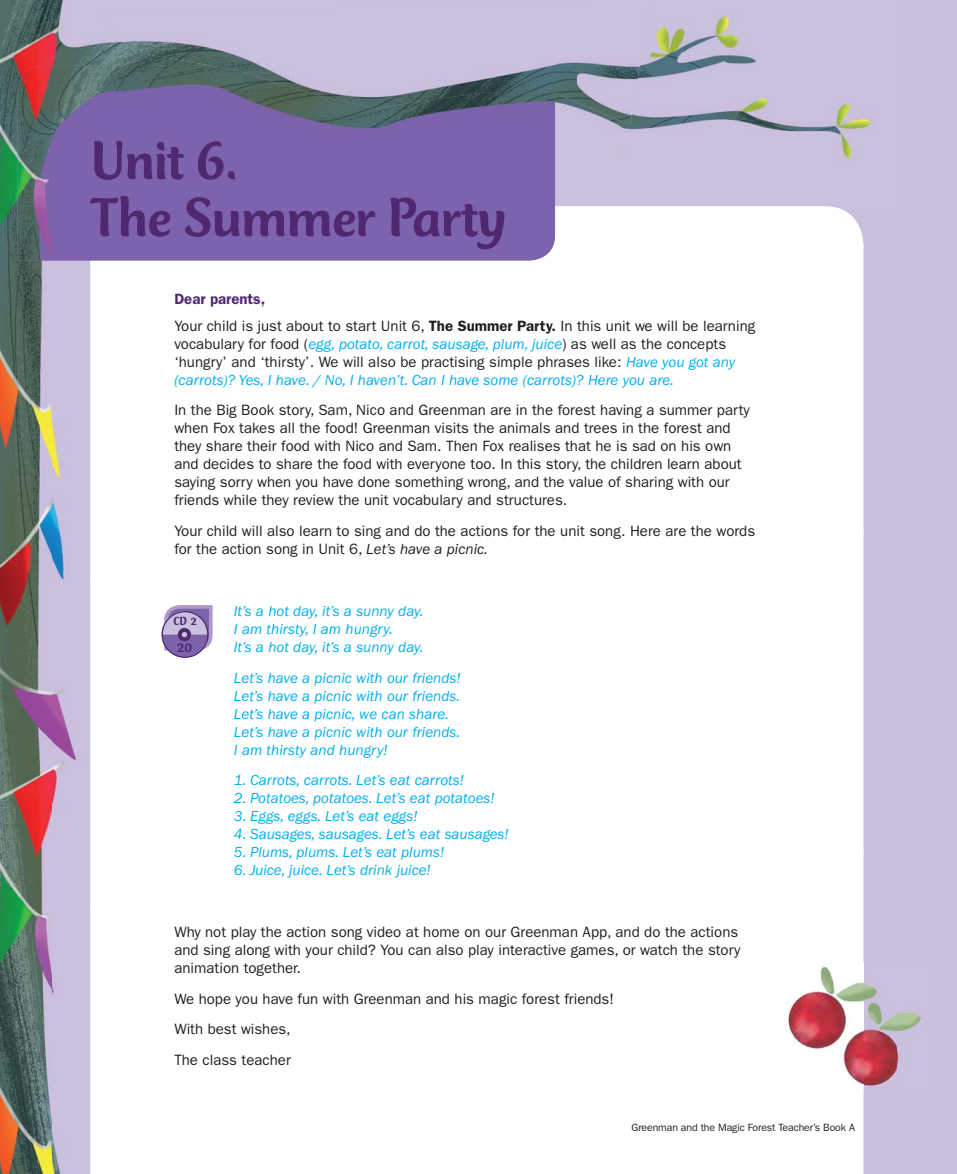
<style>
.page{position:relative;width:957px;height:1174px;background:#fff}
.page>*{position:absolute;margin:0;border:0;box-sizing:border-box;transform-origin:0 0}
.t1{font:500 57px/57px "Club Type Std";letter-spacing:-.01em;color:#50286f}
.t2{font:15px/18px "ITC Franklin Gothic Std";color:#231f20}
.t3{font:italic 15px/18px "ITC Franklin Gothic Std";color:#00aeef}
.t4{font:500 14.7px "Club Type Std";color:#50286f}
.t5{font:500 12.15px "Club Type Std";color:#50286f}
.t6{font:10.5px "ITC Franklin Gothic Std";letter-spacing:-.01em;color:#231f20}
.s1{font-weight:600;color:#50286f}
.s2{font-weight:600}
.s3{font-style:normal;color:#231f20}
.s4{font-style:italic}
</style>
<div class="page">
<div style="left:897px;top:0;width:60px;height:1174px;background:#cbbfde"></div>
<img style="left:0;top:0;width:99px;height:106px">
<img style="left:650px;top:0;width:247px;height:53px">
<img style="left:555px;top:53px;width:342px;height:160px">
<img style="left:0;top:106px;width:52px;height:1068px">
<img style="left:52px;top:260px;width:38px;height:914px">
<div style="left:863px;top:213px;width:34px;height:750px;background:#cbbfde"></div>
<div style="left:863px;top:1089px;width:34px;height:85px;background:#cbbfde"></div>
<img style="left:503px;top:206px;width:360px;height:55px">
<img style="left:18px;top:66px;width:537px;height:194px">
<img style="left:99px;top:0;width:551px;height:125px">
<svg style="left:162px;top:612px;width:45px;height:45px"></svg>
<svg style="left:162px;top:605px;width:51px;height:47px;background:#a390c1"></svg>
<div style="left:162px;top:611px;width:46px;height:47px;border:1px solid #50286f;border-radius:50%"></div>
<img style="left:788px;top:963px;width:139px;height:126px">
<h1 class="t1" style="left:90px;top:137px;width:417px">Unit 6.<br>The Summer Party</h1>
<p class="t2" style="left:174px;top:287px;width:582px;line-height:26.5px"><span class="s1">Dear parents,<br></span>Your child is just about to start Unit 6, <span class="s2">The Summer Party.</span> In this unit we will be learning</p>
<p class="t3" style="left:174px;top:335px;width:562px"><span class="s3">vocabulary for food (</span>egg, potato, carrot, sausage, plum, juice<span class="s3">) as well as the concepts ‘hungry’ and ‘thirsty’. We will also be practising simple phrases like:</span> Have you got any (carrots)? Yes, I have. / No, I haven’t. Can I have some (carrots)? Here you are.</p>
<p class="t2" style="left:174px;top:402px;width:577px">In the Big Book story, Sam, Nico and Greenman are in the forest having a summer party when Fox takes all the food! Greenman visits the animals and trees in the forest and they share their food with Nico and Sam. Then Fox realises that he is sad on his own and decides to share the food with everyone too. In this story, the children learn about saying sorry when you have done something wrong, and the value of sharing with our friends while they review the unit vocabulary and structures.</p>
<p class="t2" style="left:174px;top:523px;width:582px">Your child will also learn to sing and do the actions for the unit song. Here are the words for the action song in Unit 6, <span class="s4">Let’s have a picnic.</span></p>
<p class="t5" style="left:173px;top:616px;width:25px">CD 2</p>
<p class="t4" style="left:177px;top:641px;width:16px">20</p>
<p class="t3" style="left:234px;top:602px;width:191px">It’s a hot day, it’s a sunny day.<br>I am thirsty, I am hungry.<br>It’s a hot day, it’s a sunny day.</p>
<p class="t3" style="left:234px;top:669px;width:228px">Let’s have a picnic with our friends!<br>Let’s have a picnic with our friends.<br>Let’s have a picnic, we can share.<br>Let’s have a picnic with our friends.<br>I am thirsty and hungry!</p>
<p class="t3" style="left:234px;top:772px;width:231px">1. Carrots, carrots. Let’s eat carrots!</p>
<p class="t3" style="left:234px;top:790px;width:262px">2. Potatoes, potatoes. Let’s eat potatoes!</p>
<p class="t3" style="left:234px;top:808px;width:185px">3. Eggs, eggs. Let’s eat eggs!</p>
<p class="t3" style="left:234px;top:826px;width:276px">4. Sausages, sausages. Let’s eat sausages!</p>
<p class="t3" style="left:234px;top:844px;width:212px">5. Plums, plums. Let’s eat plums!</p>
<p class="t3" style="left:234px;top:862px;width:198px">6. Juice, juice. Let’s drink juice!</p>
<p class="t2" style="left:174px;top:923px;width:567px">Why not play the action song video at home on our Greenman App, and do the actions and sing along with your child? You can also play interactive games, or watch the story animation together.</p>
<p class="t2" style="left:174px;top:984px;width:441px;line-height:30.8px">We hope you have fun with Greenman and his magic forest friends!<br>With best wishes,<br>The class teacher</p>
<p class="t6" style="left:631px;top:1123px;width:225px">Greenman and the Magic Forest Teacher’s Book A</p>
</div>
